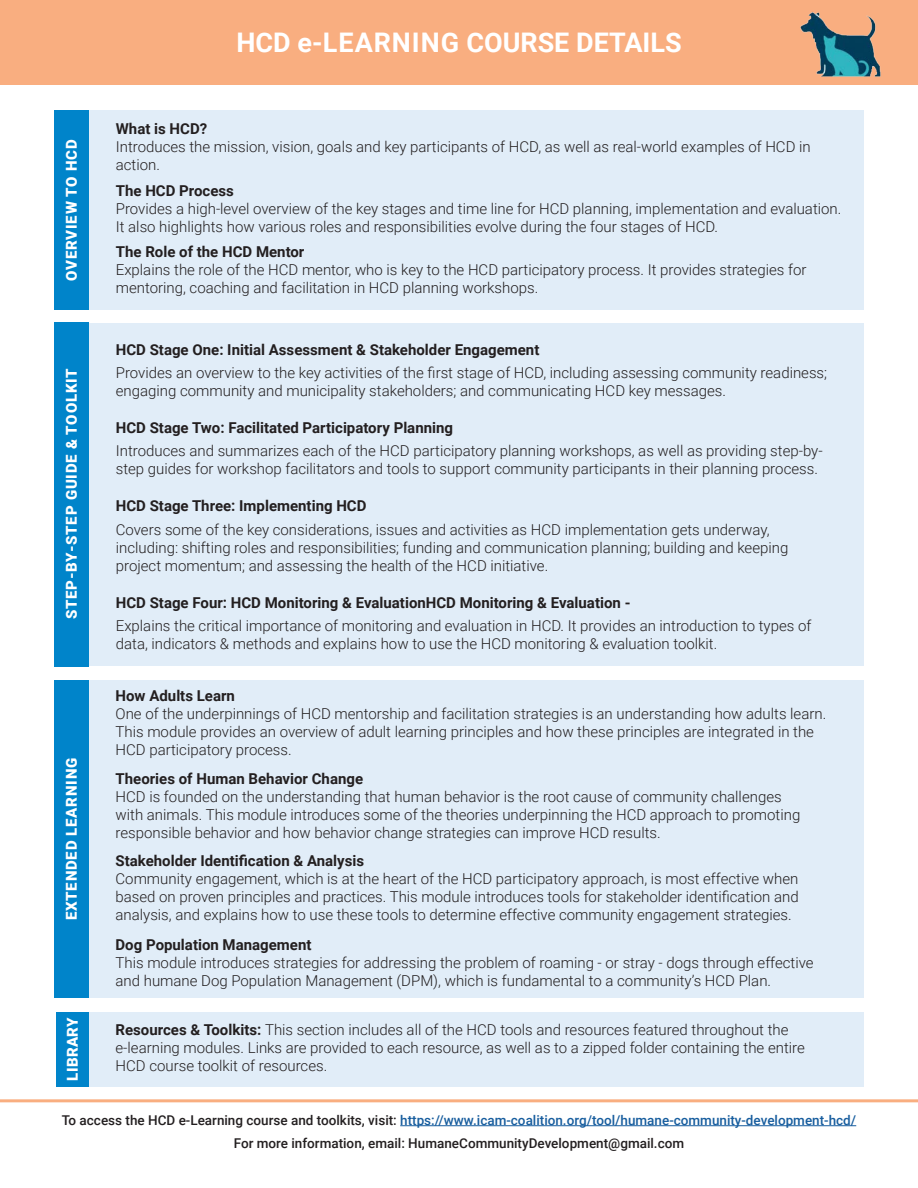
<style>
.page{position:relative;width:918px;height:1188px;background:#fff}
.page>*{position:absolute;margin:0;border:0;box-sizing:border-box;transform-origin:0 0}
.t1{font:700 27px "Roboto";color:#fff}
.t2{font:300 15px/18px "Roboto";color:#231f20}
.t3{font:700 15px "Roboto";color:#231f20}
.t4{font:900 15px "Roboto";letter-spacing:.05em;color:#fff}
.t5{font:900 15px "Roboto";letter-spacing:.02em;color:#fff}
.t6{font:500 13.5px "Roboto";color:#175d9e}
.t7{font:500 13.5px "Roboto";color:#231f20}
.s1{font-weight:700}
.s2{color:#231f20}
</style>
<div class="page">
<div style="left:0;top:0;width:918px;height:84px;background:#f9ae80"></div>
<hr style="left:0;top:1099px;width:918px;height:3px;background:#f9ae80">
<hr style="left:400px;top:1125px;width:456px;height:1px;background:#175d9e">
<div style="left:82px;top:110px;width:782px;height:200px;background:#e1edf8"></div>
<div style="left:54px;top:110px;width:35px;height:200px;background:#0084ca"></div>
<div style="left:69px;top:323px;width:795px;height:343px;background:#e1edf8"></div>
<div style="left:54px;top:322px;width:35px;height:344px;background:#0084ca"></div>
<div style="left:89px;top:1012px;width:775px;height:74px;background:#e1edf8"></div>
<div style="left:56px;top:1012px;width:33px;height:74px;background:#0084ca"></div>
<div style="left:89px;top:680px;width:775px;height:318px;background:#e1edf8"></div>
<div style="left:54px;top:680px;width:35px;height:318px;background:#0084ca"></div>
<img style="left:800px;top:12px;width:81px;height:64px">
<p class="t4" style="left:61px;top:281px;width:143px;rotate:-90deg">OVERVIEW TO HCD</p>
<p class="t4" style="left:61px;top:619px;width:252px;rotate:-90deg">STEP-BY-STEP GUIDE &amp; TOOLKIT</p>
<p class="t4" style="left:61px;top:920px;width:164px;rotate:-90deg">EXTENDED LEARNING</p>
<p class="t5" style="left:62px;top:1081px;width:65px;rotate:-90deg">LIBRARY</p>
<p class="t1" style="left:236px;top:24px;width:447px">HCD e-LEARNING COURSE DETAILS</p>
<p class="t2" style="left:116px;top:119px;width:696px"><span class="s1">What is HCD?<br></span>Introduces the mission, vision, goals and key participants of HCD, as well as real-world examples of HCD in action.</p>
<p class="t2" style="left:116px;top:181px;width:727px"><span class="s1">The HCD Process<br></span>Provides a high-level overview of the key stages and time line for HCD planning, implementation and evaluation.<br>It also highlights how various roles and responsibilities evolve during the four stages of HCD.</p>
<p class="t2" style="left:116px;top:242px;width:692px"><span class="s1">The Role of the HCD Mentor<br></span>Explains the role of the HCD mentor, who is key to the HCD participatory process. It provides strategies for mentoring, coaching and facilitation in HCD planning workshops.</p>
<p class="t3" style="left:116px;top:339px;width:425px">HCD Stage One: Initial Assessment &amp; Stakeholder Engagement</p>
<p class="t2" style="left:116px;top:363px;width:713px">Provides an overview to the key activities of the first stage of HCD, including assessing community readiness; engaging community and municipality stakeholders; and communicating HCD key messages.</p>
<p class="t3" style="left:116px;top:417px;width:339px">HCD Stage Two: Facilitated Participatory Planning</p>
<p class="t2" style="left:116px;top:442px;width:708px">Introduces and summarizes each of the HCD participatory planning workshops, as well as providing step-by&shy;step guides for workshop facilitators and tools to support community participants in their planning process.</p>
<p class="t3" style="left:116px;top:495px;width:252px">HCD Stage Three: Implementing HCD</p>
<p class="t2" style="left:116px;top:520px;width:674px">Covers some of the key considerations, issues and activities as HCD implementation gets underway, including: shifting roles and responsibilities; funding and communication planning; building and keeping project momentum; and assessing the health of the HCD initiative.</p>
<p class="t3" style="left:116px;top:592px;width:516px">HCD Stage Four: HCD Monitoring &amp; EvaluationHCD Monitoring &amp; Evaluation -</p>
<p class="t2" style="left:116px;top:616px;width:697px">Explains the critical importance of monitoring and evaluation in HCD. It provides an introduction to types of data, indicators &amp; methods and explains how to use the HCD monitoring &amp; evaluation toolkit.</p>
<p class="t2" style="left:116px;top:686px;width:712px"><span class="s1">How Adults Learn<br></span>One of the underpinnings of HCD mentorship and facilitation strategies is an understanding how adults learn.<br>This module provides an overview of adult learning principles and how these principles are integrated in the HCD participatory process.</p>
<p class="t2" style="left:116px;top:769px;width:686px"><span class="s1">Theories of Human Behavior Change<br></span>HCD is founded on the understanding that human behavior is the root cause of community challenges with animals. This module introduces some of the theories underpinning the HCD approach to promoting responsible behavior and how behavior change strategies can improve HCD results.</p>
<p class="t2" style="left:116px;top:851px;width:685px"><span class="s1">Stakeholder Identification &amp; Analysis<br></span>Community engagement, which is at the heart of the HCD participatory approach, is most effective when based on proven principles and practices. This module introduces tools for stakeholder identification and analysis, and explains how to use these tools to determine effective community engagement strategies.</p>
<p class="t2" style="left:116px;top:936px;width:700px"><span class="s1">Dog Population Management<br></span>This module introduces strategies for addressing the problem of roaming - or stray - dogs through effective and humane Dog Population Management (DPM), which is fundamental to a community’s HCD Plan.</p>
<p class="t2" style="left:116px;top:1021px;width:691px"><span class="s1">Resources &amp; Toolkits:</span> This section includes all of the HCD tools and resources featured throughout the e-learning modules. Links are provided to each resource, as well as to a zipped folder containing the entire<br>HCD course toolkit of resources.</p>
<p class="t6" style="left:62px;top:1110px;width:796px"><span class="s2">To access the HCD e-Learning course and toolkits, visit:</span> https://www.icam-coalition.org/tool/humane-community-development-hcd/</p>
<p class="t7" style="left:234px;top:1133px;width:452px">For more information, email: HumaneCommunityDevelopment@gmail.com</p>
</div>
